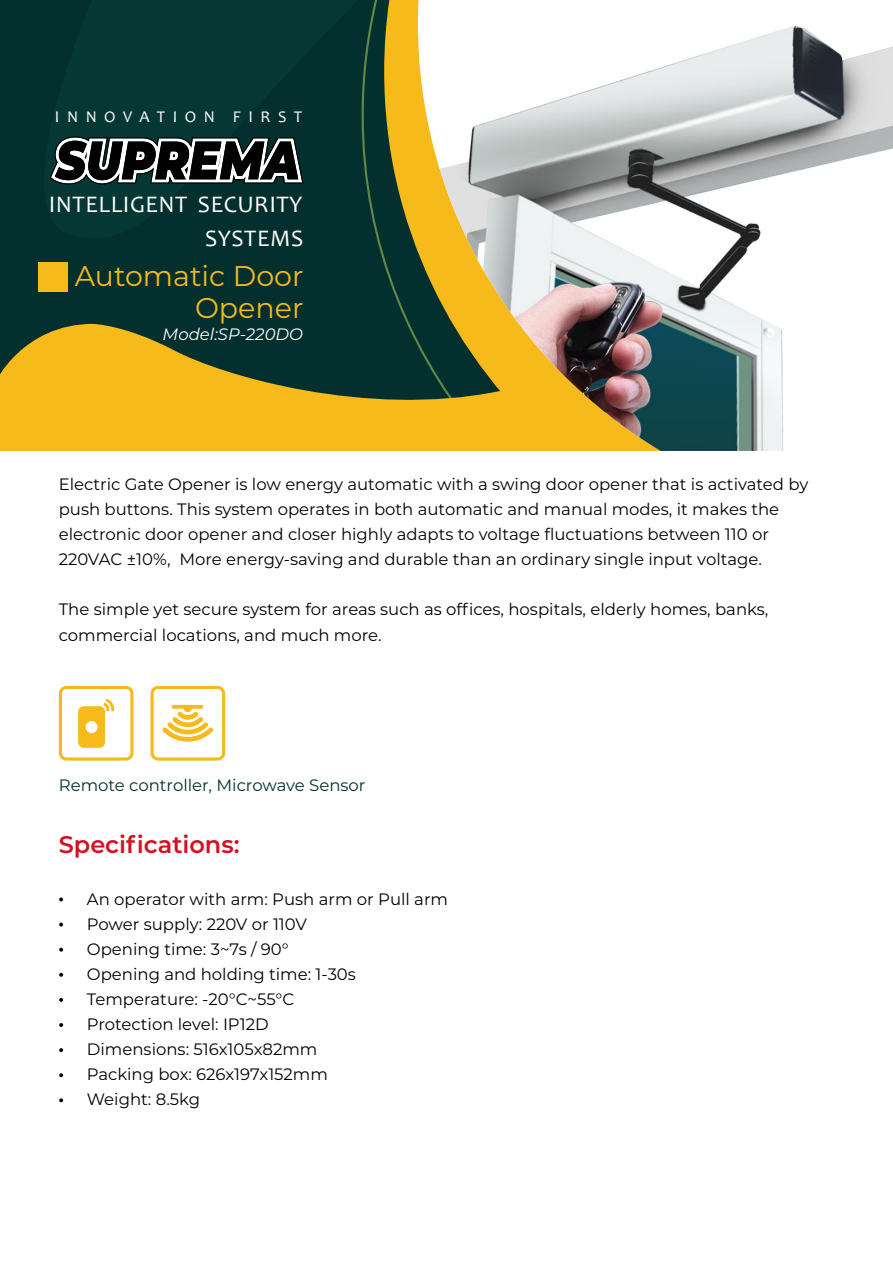
<style>
.page{position:relative;width:893px;height:1263px;background:#fff}
.page>*{position:absolute;margin:0;border:0;box-sizing:border-box;transform-origin:0 0}
.t1{font:28.5px/31.5px "Montserrat";color:#f6ba1b;text-align:right}
.t2{font:24px/34.3px "Candara";letter-spacing:.02em;color:#fff;text-align:right}
.t3{font:600 24px "Montserrat";color:#d51023}
.t4{font:16.5px/25px "Montserrat";color:#000}
.t5{font:16.5px "Montserrat";color:#032f2e}
.t6{font:16.5px "Candara";letter-spacing:.455em;color:#fff}
.t7{font:italic 16.5px "Montserrat";color:#fff}
</style>
<div class="page">
<div style="left:0;top:0;width:893px;height:448px;background:#032f2e"></div>
<svg style="left:362px;top:0;width:22px;height:263px"></svg>
<svg style="left:0;top:324px;width:384px;height:127px;fill:#f6ba1b"></svg>
<svg style="left:384px;top:0;width:34px;height:451px;fill:#f6ba1b"></svg>
<svg style="left:418px;top:0;width:475px;height:451px;fill:#fff"></svg>
<img style="left:438px;top:25px;width:455px;height:425px">
<svg style="left:50px;top:136px;width:253px;height:48px"></svg>
<div style="left:39px;top:262px;width:29px;height:30px;background:#f6ba1b"></div>
<svg style="left:59px;top:897px;width:4px;height:4px"></svg>
<svg style="left:59px;top:923px;width:4px;height:3px"></svg>
<svg style="left:59px;top:948px;width:4px;height:4px"></svg>
<svg style="left:59px;top:973px;width:4px;height:4px"></svg>
<svg style="left:59px;top:998px;width:4px;height:4px"></svg>
<svg style="left:59px;top:1023px;width:4px;height:4px"></svg>
<svg style="left:59px;top:1048px;width:4px;height:4px"></svg>
<svg style="left:59px;top:1073px;width:4px;height:4px"></svg>
<svg style="left:59px;top:1098px;width:4px;height:4px"></svg>
<svg style="left:59px;top:686px;width:74px;height:74px"></svg>
<svg style="left:151px;top:686px;width:74px;height:74px"></svg>
<p class="t6" style="left:55px;top:110px;width:249px">INNOVATION FIRST</p>
<h2 class="t2" style="left:49px;top:189px;width:256px">INTELLIGENT SECURITY<br>SYSTEMS</h2>
<h1 class="t1" style="left:75px;top:260px;width:230px">Automatic Door<br>Opener</h1>
<p class="t7" style="left:163px;top:324px;width:142px">Model:SP-220DO</p>
<p class="t4" style="left:59px;top:472px;width:751px">Electric Gate Opener is low energy automatic with a swing door opener that is activated by push buttons. This system operates in both automatic and manual modes, it makes the electronic door opener and closer highly adapts to voltage fluctuations between 110 or 220VAC ±10%, More energy-saving and durable than an ordinary single input voltage.</p>
<p class="t4" style="left:59px;top:597px;width:711px">The simple yet secure system for areas such as offices, hospitals, elderly homes, banks, commercial locations, and much more.</p>
<p class="t5" style="left:59px;top:775px;width:308px">Remote controller, Microwave Sensor</p>
<h2 class="t3" style="left:59px;top:830px;width:182px">Specifications:</h2>
<p class="t4" style="left:87px;top:886px;width:363px">An operator with arm: Push arm or Pull arm<br>Power supply: 220V or 110V<br>Opening time: 3~7s / 90°<br>Opening and holding time: 1-30s<br>Temperature: -20°C~55°C<br>Protection level: IP12D<br>Dimensions: 516x105x82mm<br>Packing box: 626x197x152mm<br>Weight: 8.5kg</p>
</div>
